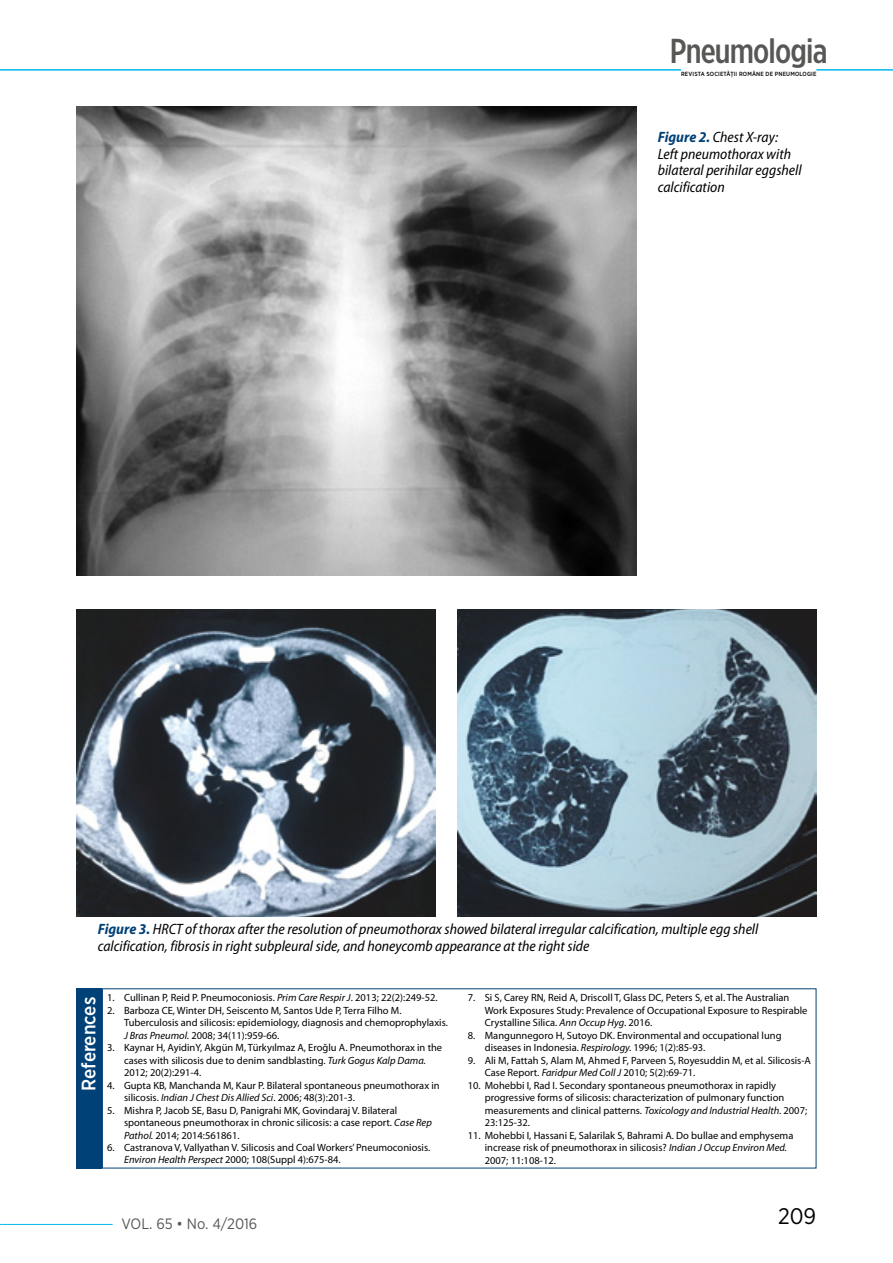
<style>
.page{position:relative;width:893px;height:1263px;background:#fff}
.page>*{position:absolute;margin:0;border:0;box-sizing:border-box;transform-origin:0 0}
.t1{font:500 34.65px "Gotham X Narrow";letter-spacing:-.025em;color:#575756}
.t2{font:22.5px "Gotham Narrow";color:#000}
.t3{font:500 19.5px "Gotham Narrow";color:#fff}
.t4{font:italic semi-condensed 15px/16.5px "Myriad Pro";color:#000}
.t5{font:15px "Gotham Narrow";color:#575756}
.t6{font:10.5px/12.5px "Myriad Pro";color:#000}
.t7{font:500 6px "Gotham Narrow";letter-spacing:.025em;color:#000}
.s1{font-weight:700;color:#004177}
.s2{font-style:italic}
</style>
<div class="page">
<hr style="left:3px;top:1224px;width:110px;height:1px;background:#00b6ed">
<hr style="left:0;top:69px;width:681px;height:2px;background:#00b6ed">
<hr style="left:816px;top:69px;width:77px;height:2px;background:#00b6ed">
<img style="left:77px;top:106px;width:560px;height:469px">
<img style="left:77px;top:610px;width:359px;height:306px">
<img style="left:457px;top:610px;width:359px;height:306px">
<div style="left:77px;top:988px;width:25px;height:180px;background:#004177"></div>
<h1 class="t1" style="left:670px;top:29px;width:159px">Pneumologia</h1>
<p class="t7" style="left:681px;top:70px;width:137px">REVISTA SOCIETĂŢII ROMÂNE DE PNEUMOLOGIE</p>
<h3 class="t4" style="left:658px;top:129px;width:145px"><span class="s1">Figure 2.</span> Chest X-ray:<br>Left pneumothorax with bilateral perihilar eggshell calcification</h3>
<h3 class="t4" style="left:98px;top:921px;width:662px"><span class="s1">Figure 3.</span> HRCT of thorax after the resolution of pneumothorax showed bilateral irregular calcification, multiple egg shell calcification, fibrosis in right subpleural side, and honeycomb appearance at the right side</h3>
<h3 class="t3" style="left:76px;top:1091px;width:95px;rotate:-90deg">References</h3>
<p class="t6" style="left:107px;top:991px;width:332px">1. Cullinan P, Reid P. Pneumoconiosis. <span class="s2">Prim Care Respir J</span>. 2013; 22(2):249-52.</p>
<p class="t6" style="left:124px;top:1004px;width:325px;text-indent:-17px">2. Barboza CE, Winter DH, Seiscento M, Santos Ude P, Terra Filho M.<br>Tuberculosis and silicosis: epidemiology, diagnosis and chemoprophylaxis.<br><span class="s2">J Bras Pneumol.</span> 2008; 34(11):959-66.</p>
<p class="t6" style="left:124px;top:1041px;width:320px;text-indent:-17px">3. Kaynar H, AyidinY, Akgün M, Türkyılmaz A, Eroğlu A. Pneumothorax in the cases with silicosis due to denim sandblasting. <span class="s2">Turk Gogus Kalp Dama.<br></span>2012; 20(2):291-4.</p>
<p class="t6" style="left:124px;top:1079px;width:317px;text-indent:-17px">4. Gupta KB, Manchanda M, Kaur P. Bilateral spontaneous pneumothorax in silicosis. <span class="s2">Indian J Chest Dis Allied Sci</span>. 2006; 48(3):201-3.</p>
<p class="t6" style="left:124px;top:1104px;width:309px;text-indent:-17px">5. Mishra P, Jacob SE, Basu D, Panigrahi MK, Govindaraj V. Bilateral spontaneous pneumothorax in chronic silicosis: a case report. <span class="s2">Case Rep<br>Pathol.</span> 2014; 2014:561861.</p>
<p class="t6" style="left:124px;top:1141px;width:308px;text-indent:-17px">6. Castranova V, Vallyathan V. Silicosis and Coal Workers’ Pneumoconiosis.<br><span class="s2">Environ Health Perspect</span> 2000; 108(Suppl 4):675-84.</p>
<p class="t6" style="left:485px;top:991px;width:324px;text-indent:-17px">7. Si S, Carey RN, Reid A, Driscoll T, Glass DC, Peters S, et al. The Australian<br>Work Exposures Study: Prevalence of Occupational Exposure to Respirable<br>Crystalline Silica. <span class="s2">Ann Occup Hyg</span>. 2016.</p>
<p class="t6" style="left:485px;top:1029px;width:298px;text-indent:-17px">8. Mangunnegoro H, Sutoyo DK. Environmental and occupational lung diseases in Indonesia. <span class="s2">Respirology.</span> 1996; 1(2):85-93.</p>
<p class="t6" style="left:485px;top:1054px;width:328px;text-indent:-17px">9. Ali M, Fattah S, Alam M, Ahmed F, Parveen S, Royesuddin M, et al. Silicosis-A<br>Case Report. <span class="s2">Faridpur Med Coll J</span> 2010; 5(2):69-71.</p>
<p class="t6" style="left:485px;top:1079px;width:324px;text-indent:-17px">10. Mohebbi I, Rad I. Secondary spontaneous pneumothorax in rapidly progressive forms of silicosis: characterization of pulmonary function measurements and clinical patterns. <span class="s2">Toxicology and Industrial Health.</span> 2007; 23:125-32.</p>
<p class="t6" style="left:485px;top:1129px;width:310px;text-indent:-17px">11. Mohebbi I, Hassani E, Salarilak S, Bahrami A. Do bullae and emphysema increase risk of pneumothorax in silicosis? <span class="s2">Indian J Occup Environ Med.<br></span>2007; 11:108-12.</p>
<h3 class="t5" style="left:122px;top:1214px;width:137px">VOL. 65 • No. 4/2016</h3>
<h2 class="t2" style="left:778px;top:1202px;width:40px">209</h2>
</div>
